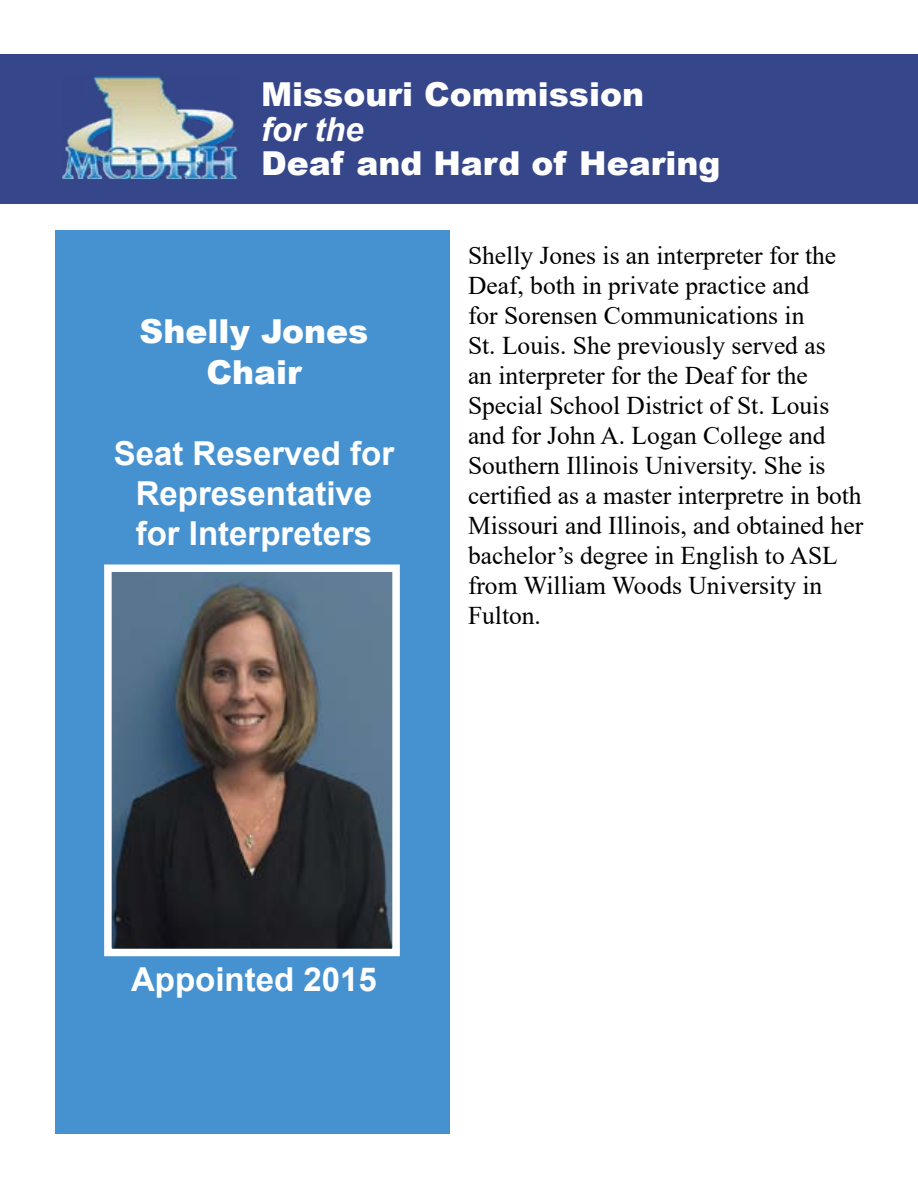
<style>
.page{position:relative;width:918px;height:1188px;background:#fff}
.page>*{position:absolute;margin:0;border:0;box-sizing:border-box;transform-origin:0 0}
.t1{font:700 33px/40.5px "Arial";color:#fff;text-align:center}
.t2{font:900 33px/40.5px "Arial";color:#fff;text-align:center}
.t3{font:italic 700 33px "Arial";color:#fff}
.t4{font:25.5px/30px "Times New Roman";color:#000}
</style>
<div class="page">
<div style="left:0;top:54px;width:918px;height:150px;background:#36468b"></div>
<img style="left:62px;top:76px;width:176px;height:103px">
<div style="left:56px;top:231px;width:394px;height:903px;background:#4692d0"></div>
<img style="left:113px;top:574px;width:278px;height:373px">
<div style="left:104px;top:565px;width:296px;height:391px;border:8px solid #fff"></div>
<p class="t2" style="left:261px;top:73px;width:385px">Missouri Commission</p>
<p class="t3" style="left:261px;top:107px;width:104px">for the</p>
<p class="t2" style="left:261px;top:142px;width:461px">Deaf and Hard of Hearing</p>
<p class="t2" style="left:140px;top:310px;width:230px">Shelly Jones<br>Chair</p>
<p class="t1" style="left:114px;top:433px;width:282px">Seat Reserved for<br>Representative for Interpreters</p>
<p class="t4" style="left:468px;top:240px;width:397px">Shelly Jones is an interpreter for the Deaf, both in private practice and<br>for Sorensen Communications in<br>St. Louis. She previously served as<br>an interpreter for the Deaf for the Special School District of St. Louis and for John A. Logan College and Southern Illinois University. She is certified as a master interpretre in both Missouri and Illinois, and obtained her bachelor’s degree in English to ASL from William Woods University in Fulton.</p>
<p class="t1" style="left:131px;top:960px;width:247px">Appointed 2015</p>
</div>
